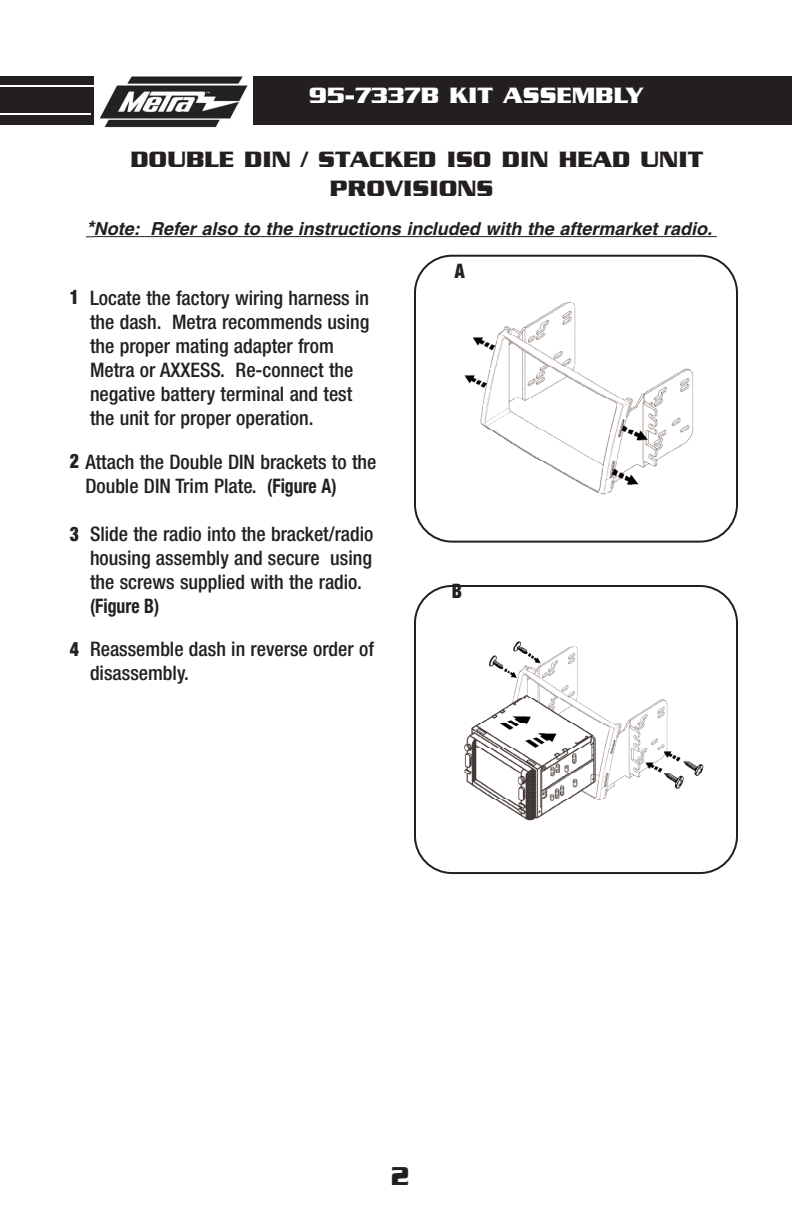
<style>
.page{position:relative;width:792px;height:1224px;background:#fff}
.page>*{position:absolute;margin:0;border:0;box-sizing:border-box;transform-origin:0 0}
.t1{font:700 28px "Serpentine";color:#231f20;scale:.87 1}
.t2{font:700 24px/28.8px "Serpentine";color:#231f20;text-align:center}
.t3{font:700 24px "Serpentine";color:#fff}
.t4{font:500 condensed 20px/24px "Helvetica Neue";color:#231f20}
.t5{font:700 condensed 20px "Helvetica Neue";color:#231f20;scale:.89 1}
.t6{font:900 condensed 20px "Helvetica Neue";color:#231f20;scale:.89 1}
.t7{font:italic 700 18px "Helvetica";color:#231f20}
.s1{font-size:20px}
.s2{font-weight:900}
.s3{font-weight:700}
</style>
<div class="page">
<div style="left:0;top:77px;width:792px;height:48px;background:#231f20"></div>
<div style="left:95px;top:54px;width:158px;height:89px;background:#fff"></div>
<img style="left:99px;top:76px;width:148px;height:52px">
<hr style="left:0;top:113px;width:91px;height:2px;background:#fff">
<hr style="left:0;top:85px;width:94px;height:2px;background:#fff">
<svg style="left:414px;top:585px;width:324px;height:289px"></svg>
<svg style="left:414px;top:255px;width:324px;height:288px"></svg>
<hr style="left:94px;top:236px;width:46px;height:1px;background:#231f20">
<hr style="left:145px;top:236px;width:34px;height:1px;background:#231f20">
<hr style="left:179px;top:236px;width:253px;height:1px;background:#231f20">
<hr style="left:432px;top:236px;width:285px;height:1px;background:#231f20">
<p class="t3" style="left:309px;top:88px;width:336px">95-7337B KIT ASSEMBLY</p>
<p class="t2" style="left:130px;top:147px;width:574px">DOUBLE DIN / STACKED ISO DIN HEAD UNIT<br>PROVISIONS</p>
<p class="t7" style="left:86px;top:221px;width:628px"><span class="s1">*</span>Note: Refer also to the instructions included with the aftermarket radio.</p>
<p class="t6" style="left:70px;top:289px;width:12px">1</p>
<p class="t4" style="left:90px;top:288px;width:281px">Locate the factory wiring harness in the dash. Metra recommends using the proper mating adapter from Metra or AXXESS. Re-connect the negative battery terminal and test the unit for proper operation.</p>
<p class="t4" style="left:70px;top:452px;width:308px"><span class="s2">2</span> Attach the Double DIN brackets to the</p>
<p class="t4" style="left:85px;top:476px;width:253px">Double DIN Trim Plate. <span class="s3">(Figure A)</span></p>
<p class="t6" style="left:70px;top:527px;width:12px">3</p>
<p class="t4" style="left:90px;top:524px;width:285px;text-align:justify">Slide the radio into the bracket/radio housing assembly and secure using the screws supplied with the radio.</p>
<p class="t5" style="left:90px;top:599px;width:79px">(Figure B)</p>
<p class="t6" style="left:70px;top:642px;width:12px">4</p>
<p class="t4" style="left:90px;top:638px;width:285px">Reassemble dash in reverse order of disassembly.</p>
<p class="t6" style="left:455px;top:264px;width:13px">A</p>
<p class="t6" style="left:452px;top:583px;width:13px">B</p>
<h1 class="t1" style="left:391px;top:1167px;width:22px">2</h1>
</div>
